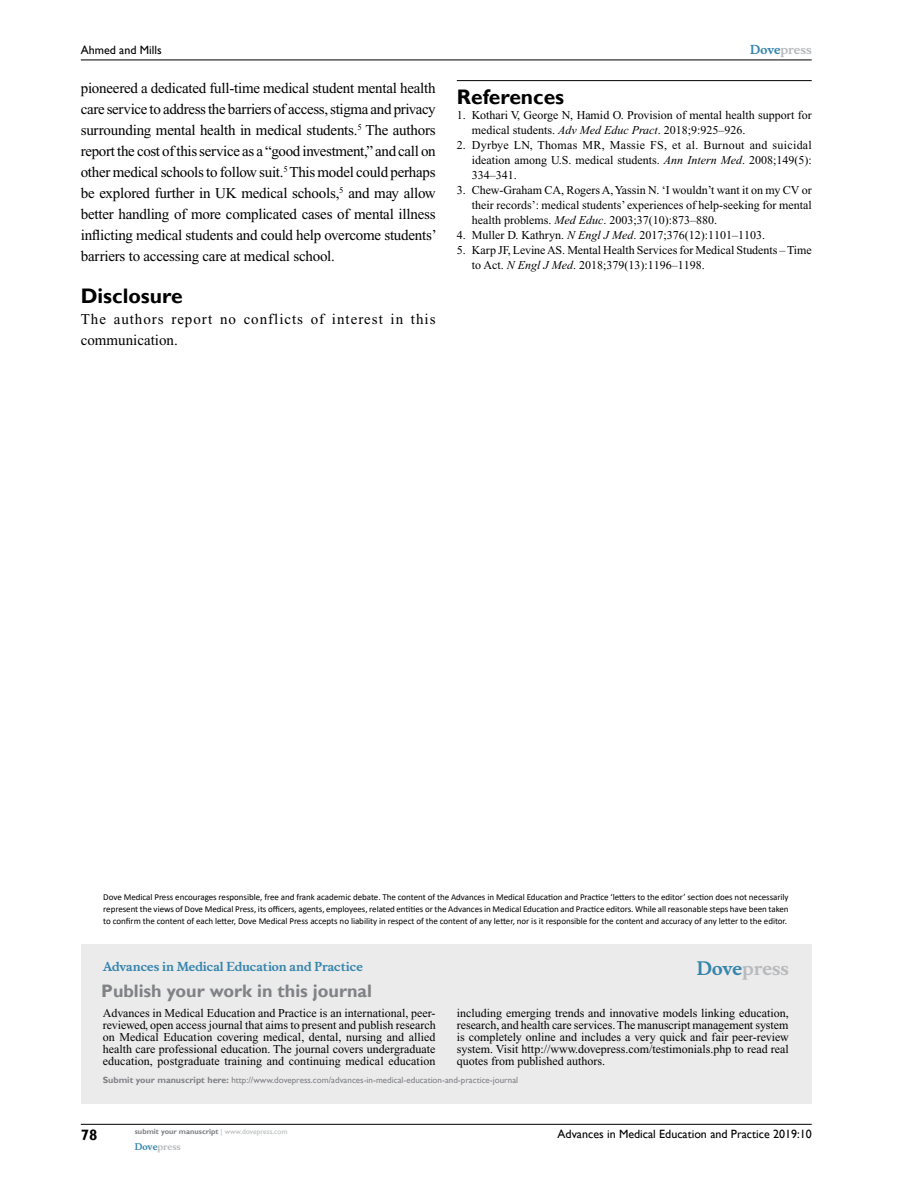
<style>
.page{position:relative;width:918px;height:1188px;background:#fff}
.page>*{position:absolute;margin:0;border:0;box-sizing:border-box;transform-origin:0 0}
.t1{font:700 21px "Gill Sans";color:#000}
.t2{font:700 18px "Gill Sans";color:#808285}
.t3{font:700 18px "Musee";color:#b8babc}
.t4{font:15px/21px "Times New Roman";color:#000;text-align:justify}
.t5{font:15px/21px "Times New Roman";letter-spacing:.065em;color:#000}
.t6{font:700 15px "Gill Sans";color:#000}
.t7{font:12px/12px "Times New Roman";color:#000;text-align:justify}
.t8{font:12px "Gill Sans";color:#000}
.t9{font:700 12px "Musee";color:#3785ad}
.t10{font:700 12px "Musee";color:#b8babc}
.t11{font:9px/12px "Calibri";letter-spacing:-.005em;color:#000;text-align:justify}
.t12{font:9px "Gill Sans";color:#808285}
.t13{font:700 9px "Musee";color:#b8babc}
.t14{font:700 7.5px "Gill Sans";color:#808285}
.s1{color:#3785ad}
.s2{font-style:italic}
.s3{font-weight:700}
.s4{font-weight:400;color:#b8babc}
</style>
<div class="page">
<div style="left:81px;top:944px;width:731px;height:159px;background:#ebebec"></div>
<hr style="left:81px;top:1124px;width:731px;height:1px;background:#000">
<hr style="left:81px;top:60px;width:731px;height:1px;background:#000">
<hr style="left:457px;top:80px;width:355px;height:1px;background:#000">
<p class="t8" style="left:81px;top:43px;width:82px">Ahmed and Mills</p>
<p class="t4" style="left:81px;top:77px;width:357px">pioneered a dedicated full-time medical student mental health care service to address the barriers of access, stigma and privacy surrounding mental health in medical students.<sup>5</sup> The authors report the cost of this service as a “good investment,” and call on other medical schools to follow suit.<sup>5</sup> This model could perhaps be explored further in UK medical schools,<sup>5</sup> and may allow better handling of more complicated cases of mental illness inflicting medical students and could help overcome students’ barriers to accessing care at medical school.</p>
<h1 class="t1" style="left:81px;top:283px;width:103px">Disclosure</h1>
<p class="t5" style="left:81px;top:308px;width:356px">The authors report no conflicts of interest in this communication.</p>
<p class="t10" style="left:750px;top:43px;width:63px"><span class="s1">Dove</span>press</p>
<h1 class="t1" style="left:457px;top:84px;width:109px">References</h1>
<p class="t7" style="left:472px;top:107px;width:341px;line-height:15px;text-indent:-15px">1. Kothari V, George N, Hamid O. Provision of mental health support for medical students. <span class="s2">Adv Med Educ Pract</span>. 2018;9:925–926.</p>
<p class="t7" style="left:472px;top:137px;width:342px;line-height:15px;text-indent:-15px">2. Dyrbye LN, Thomas MR, Massie FS, et al. Burnout and suicidal ideation among U.S. medical students. <span class="s2">Ann Intern Med</span>. 2008;149(5):<br>334–341.</p>
<p class="t7" style="left:472px;top:182px;width:341px;line-height:15px;text-indent:-15px">3. Chew-Graham CA, Rogers A, Yassin N. ‘I wouldn’t want it on my CV or their records’: medical students’ experiences of help-seeking for mental health problems. <span class="s2">Med Educ</span>. 2003;37(10):873–880.</p>
<p class="t7" style="left:457px;top:229px;width:310px">4. Muller D. Kathryn. <span class="s2">N Engl J Med</span>. 2017;376(12):1101–1103.</p>
<p class="t7" style="left:472px;top:242px;width:341px;line-height:15px;text-indent:-15px">5. Karp JF, Levine AS. Mental Health Services for Medical Students – Time to Act. <span class="s2">N Engl J Med</span>. 2018;379(13):1196–1198.</p>
<p class="t11" style="left:103px;top:891px;width:687px">Dove Medical Press encourages responsible, free and frank academic debate. The content of the Advances in Medical Education and Practice ‘letters to the editor’ section does not necessarily represent the views of Dove Medical Press, its officers, agents, employees, related entities or the Advances in Medical Education and Practice editors. While all reasonable steps have been taken to confirm the content of each letter, Dove Medical Press accepts no liability in respect of the content of any letter, nor is it responsible for the content and accuracy of any letter to the editor.</p>
<p class="t9" style="left:103px;top:959px;width:262px">Advances in Medical Education and Practice</p>
<h2 class="t2" style="left:101px;top:980px;width:272px">Publish your work in this journal</h2>
<h2 class="t3" style="left:697px;top:958px;width:94px"><span class="s1">Dove</span>press</h2>
<p class="t7" style="left:103px;top:1007px;width:334px">Advances in Medical Education and Practice is an international, peer&shy;reviewed, open access journal that aims to present and publish research on Medical Education covering medical, dental, nursing and allied health care professional education. The journal covers undergraduate education, postgraduate training and continuing medical education</p>
<p class="t7" style="left:457px;top:1007px;width:333px">including emerging trends and innovative models linking education, research, and health care services. The manuscript management system is completely online and includes a very quick and fair peer-review system. Visit http://www.dovepress.com/testimonials.php to read real quotes from published authors.</p>
<p class="t12" style="left:103px;top:1075px;width:417px"><span class="s3">Submit your manuscript here:</span> http://www.dovepress.com/advances-in-medical-education-and-practice-journal</p>
<p class="t6" style="left:81px;top:1126px;width:18px">78</p>
<p class="t14" style="left:135px;top:1127px;width:154px">submit your manuscript <span class="s4">| www.dovepress.com</span></p>
<p class="t13" style="left:135px;top:1141px;width:48px"><span class="s1">Dove</span>press</p>
<p class="t8" style="left:558px;top:1127px;width:256px">Advances in Medical Education and Practice 2019:10</p>
</div>
